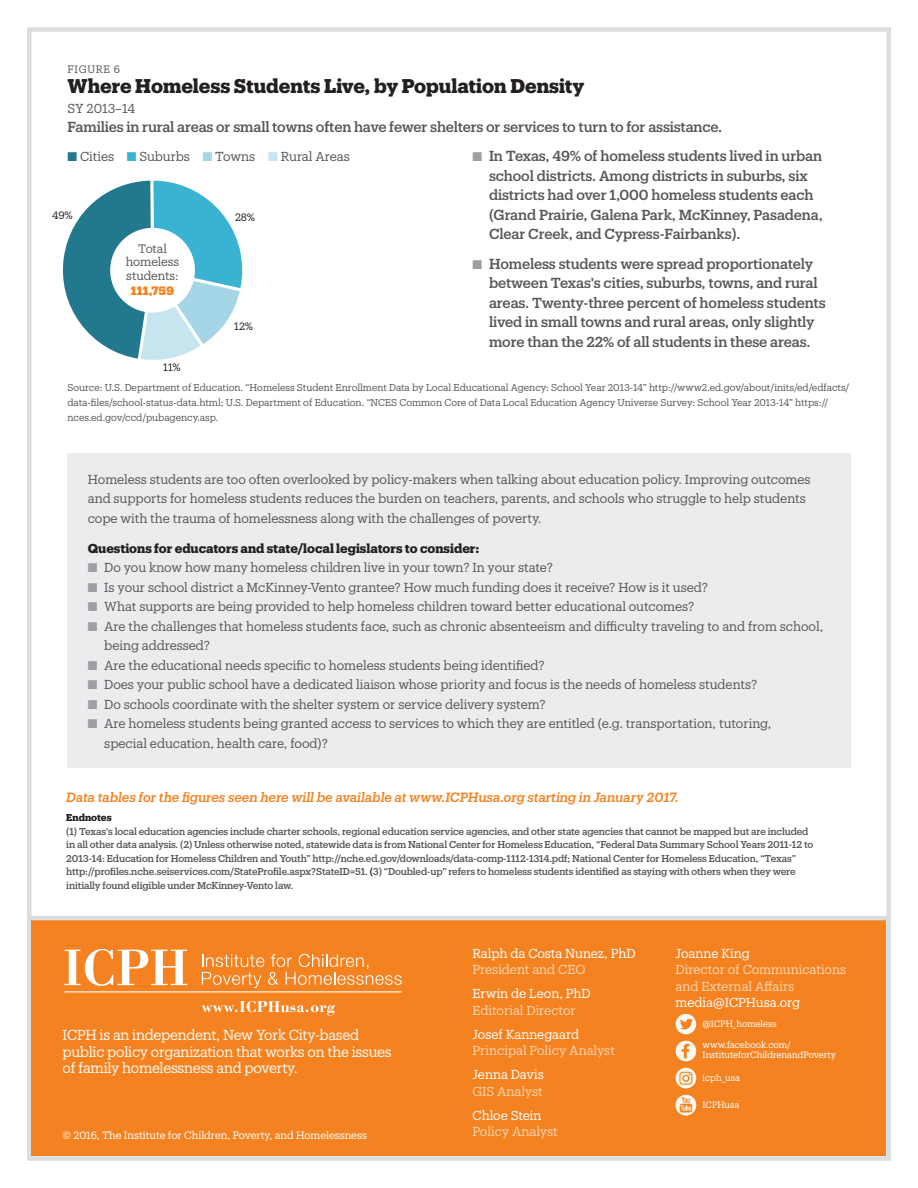
<style>
.page{position:relative;width:918px;height:1188px;background:#fff}
.page>*{position:absolute;margin:0;border:0;box-sizing:border-box;transform-origin:0 0}
.Head_2___Table_Head{font:700 19.5px "Produkt";color:#231f20}
.Text{font:500 14.25px/19.5px "Produkt";letter-spacing:-.01em;color:#57585a}
.Text-2{font:14.25px/16.5px "Produkt";letter-spacing:-.02em;color:#fbfaf3}
.Text-3{font:italic 500 13.2px "Produkt";color:#f58220}
.Text-4{font:12.75px/19.5px "Produkt";letter-spacing:-.005em;color:#57585a}
.Text-5{font:12.75px/16.5px "Produkt";color:#fdd5b0}
.Text-6{font:12.75px "Produkt";letter-spacing:-.005em;color:#fff}
.Text-7{font:700 12.75px "Produkt";color:#231f20}
.Text-8{font:12px/13.5px "Produkt";letter-spacing:-.005em;color:#57585a;text-align:center}
.Text-9{font:900 12px "Produkt";letter-spacing:-.005em;color:#f58220}
.Text-10{font:10.5px "Produkt";letter-spacing:-.005em;color:#fff}
.Text-11{font:10.5px "Produkt";color:#231f20}
.Table_Indicator_Thin{font:10.5px "Produkt";letter-spacing:.065em;color:#57585a}
.Text-12{font:500 9.75px/13.5px "Produkt";letter-spacing:-.015em;color:#57585a}
.Source{font:9.75px/15px "Produkt";letter-spacing:-.005em;color:#57585a}
.Text-13{font:700 9.75px "Produkt";letter-spacing:-.005em;color:#231f20}
.Text-14{font:9px/10.5px "Produkt";letter-spacing:-.005em;color:#fff}
.s1{color:#22788c}
.s2{color:#3ab2d1}
.s3{color:#a5d6e8}
.s4{color:#c6e5ee}
.s5{color:#9d9fa2}
.s6{color:#231f20}
</style>
<div class="page">
<div style="left:27px;top:27px;width:864px;height:1134px;border:4px solid #dcdddf"></div>
<svg style="left:62px;top:180px;width:181px;height:180px"></svg>
<div style="left:68px;top:453px;width:783px;height:315px;background:#ececee"></div>
<div style="left:32px;top:920px;width:854px;height:236px;background:#f58220"></div>
<hr style="left:30px;top:916px;width:858px;height:4px;background:#dcdddf">
<div style="left:676px;top:1014px;width:20px;height:20px;background:#faf9f0;border-radius:50%"></div>
<svg style="left:680px;top:1019px;width:13px;height:10px"></svg>
<div style="left:676px;top:1041px;width:20px;height:20px;background:#faf9f0;border-radius:50%"></div>
<svg style="left:682px;top:1044px;width:7px;height:14px"></svg>
<svg style="left:676px;top:1068px;width:20px;height:20px"></svg>
<img style="left:676px;top:1095px;width:20px;height:20px;border-radius:10px">
<svg style="left:65px;top:949px;width:122px;height:37px"></svg>
<svg style="left:202px;top:954px;width:200px;height:34px"></svg>
<hr style="left:64px;top:991px;width:338px;height:1px;background:#fff">
<svg style="left:202px;top:1001px;width:133px;height:15px"></svg>
<div style="left:679px;top:1072px;width:13px;height:13px;border:1px solid #f58220;border-radius:3px"></div>
<div style="left:682px;top:1075px;width:7px;height:7px;border:1px solid #f58220;border-radius:50%"></div>
<p class="Table_Indicator_Thin" style="left:68px;top:62px;width:54px">FIGURE 6</p>
<p class="Head_2___Table_Head" style="left:68px;top:72px;width:518px">Where Homeless Students Live, by Population Density</p>
<p class="Text-4" style="left:68px;top:98px;width:69px">SY 2013–14</p>
<p class="Text" style="left:68px;top:116px;width:656px">Families in rural areas or small towns often have fewer shelters or services to turn to for assistance.</p>
<p class="Text-4" style="left:68px;top:146px;width:284px"><span class="s1">■</span> Cities <span class="s2">■</span> Suburbs <span class="s3">■</span> Towns <span class="s4">■</span> Rural Areas</p>
<p class="Text" style="left:489px;top:146px;width:335px;text-indent:-16px"><span class="s5">■</span> In Texas, 49% of homeless students lived in urban school districts. Among districts in suburbs, six districts had over 1,000 homeless students each (Grand Prairie, Galena Park, McKinney, Pasadena, Clear Creek, and Cypress-Fairbanks).</p>
<p class="Text" style="left:489px;top:253px;width:338px;text-indent:-16px"><span class="s5">■</span> Homeless students were spread proportionately between Texas's cities, suburbs, towns, and rural areas. Twenty-three percent of homeless students lived in small towns and rural areas, only slightly more than the 22% of all students in these areas.</p>
<p class="Text-11" style="left:52px;top:208px;width:22px">49%</p>
<p class="Text-11" style="left:235px;top:210px;width:22px">28%</p>
<p class="Text-8" style="left:126px;top:241px;width:55px">Total homeless students:</p>
<p class="Text-9" style="left:131px;top:282px;width:45px">111,759</p>
<p class="Text-11" style="left:234px;top:319px;width:20px">12%</p>
<p class="Text-11" style="left:163px;top:360px;width:19px">11%</p>
<p class="Source" style="left:68px;top:379px;width:784px">Source: U.S. Department of Education. “Homeless Student Enrollment Data by Local Educational Agency: School Year 2013-14” http://www2.ed.gov/about/inits/ed/edfacts/ data-files/school-status-data.html; U.S. Department of Education. “NCES Common Core of Data Local Education Agency Universe Survey: School Year 2013-14” https:// nces.ed.gov/ccd/pubagency.asp.</p>
<p class="Text-4" style="left:88px;top:469px;width:724px">Homeless students are too often overlooked by policy-makers when talking about education policy. Improving outcomes and supports for homeless students reduces the burden on teachers, parents, and schools who struggle to help students cope with the trauma of homelessness along with the challenges of poverty.</p>
<p class="Text-7" style="left:88px;top:539px;width:393px">Questions for educators and state/local legislators to consider:</p>
<p class="Text-4" style="left:88px;top:557px;width:467px"><span class="s5">■</span> Do you know how many homeless children live in your town? In your state?</p>
<p class="Text-4" style="left:88px;top:577px;width:622px"><span class="s5">■</span> Is your school district a McKinney-Vento grantee? How much funding does it receive? How is it used?</p>
<p class="Text-4" style="left:88px;top:596px;width:608px"><span class="s5">■</span> What supports are being provided to help homeless children toward better educational outcomes?</p>
<p class="Text-4" style="left:104px;top:616px;width:721px;text-indent:-17px"><span class="s5">■</span> Are the challenges that homeless students face, such as chronic absenteeism and difficulty traveling to and from school, being addressed?</p>
<p class="Text-4" style="left:88px;top:655px;width:458px"><span class="s5">■</span> Are the educational needs specific to homeless students being identified?</p>
<p class="Text-4" style="left:88px;top:674px;width:671px"><span class="s5">■</span> Does your public school have a dedicated liaison whose priority and focus is the needs of homeless students?</p>
<p class="Text-4" style="left:88px;top:694px;width:459px"><span class="s5">■</span> Do schools coordinate with the shelter system or service delivery system?</p>
<p class="Text-4" style="left:104px;top:713px;width:669px;text-indent:-17px"><span class="s5">■</span> Are homeless students being granted access to services to which they are entitled (e.g. transportation, tutoring, special education, health care, food)?</p>
<p class="Text-3" style="left:66px;top:788px;width:614px">Data tables for the figures seen here will be available at www.ICPHusa.org starting in January 2017.</p>
<p class="Text-13" style="left:66px;top:811px;width:47px">Endnotes</p>
<p class="Text-12" style="left:66px;top:824px;width:749px">(1) Texas's local education agencies include charter schools, regional education service agencies, and other state agencies that cannot be mapped but are included in all other data analysis. (2) Unless otherwise noted, statewide data is from National Center for Homeless Education, “Federal Data Summary School Years 2011-12 to 2013-14: Education for Homeless Children and Youth” http://nche.ed.gov/downloads/data-comp-1112-1314.pdf; National Center for Homeless Education, “Texas” http://profiles.nche.seiservices.com/StateProfile.aspx?StateID=51. <span class="s6">(</span>3) “Doubled-up” refers to homeless students identified as staying with others when they were initially found eligible under McKinney-Vento law.</p>
<p class="Text-2" style="left:63px;top:1026px;width:331px">ICPH is an independent, New York City-based public policy organization that works on the issues of family homelessness and poverty.</p>
<p class="Text-10" style="left:63px;top:1128px;width:306px">© 2016, The Institute for Children, Poverty, and Homelessness</p>
<p class="Text-6" style="left:473px;top:944px;width:165px">Ralph da Costa Nunez, PhD</p>
<p class="Text-5" style="left:473px;top:961px;width:114px">President and CEO</p>
<p class="Text-6" style="left:473px;top:985px;width:120px">Erwin de Leon, PhD</p>
<p class="Text-5" style="left:473px;top:1001px;width:105px">Editorial Director</p>
<p class="Text-6" style="left:473px;top:1025px;width:108px">Josef Kannegaard</p>
<p class="Text-5" style="left:473px;top:1042px;width:144px">Principal Policy Analyst</p>
<p class="Text-6" style="left:473px;top:1066px;width:73px">Jenna Davis</p>
<p class="Text-5" style="left:473px;top:1082px;width:72px">GIS Analyst</p>
<p class="Text-6" style="left:473px;top:1106px;width:71px">Chloe Stein</p>
<p class="Text-5" style="left:473px;top:1123px;width:87px">Policy Analyst</p>
<p class="Text-6" style="left:676px;top:944px;width:76px">Joanne King</p>
<p class="Text-5" style="left:676px;top:961px;width:172px">Director of Communications and External Affairs</p>
<p class="Text-6" style="left:676px;top:994px;width:126px">media@ICPHusa.org</p>
<p class="Text-14" style="left:703px;top:1018px;width:76px">@ICPH_homeless</p>
<p class="Text-14" style="left:703px;top:1039px;width:135px">www.facebook.com/<br>InstituteforChildrenandPoverty</p>
<p class="Text-14" style="left:703px;top:1072px;width:39px">icph_usa</p>
<p class="Text-14" style="left:703px;top:1099px;width:38px">ICPHusa</p>
</div>
